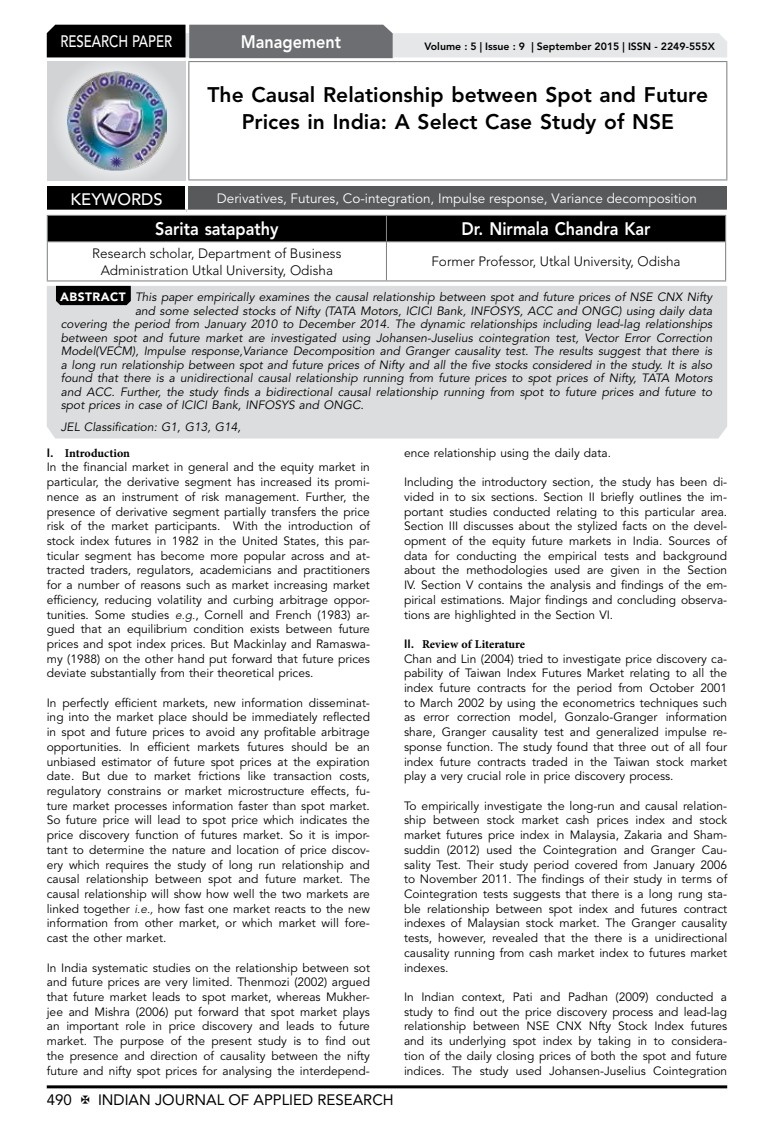
<style>
.page{position:relative;width:774px;height:1136px;background:#fff}
.page>*{position:absolute;margin:0;border:0;box-sizing:border-box;transform-origin:0 0}
.t1{font:800 21px/26.2px "Avenir LT Std";color:#000;text-align:center}
.t2{font:800 18px "Avenir LT Std";color:#fff;scale:.9 1}
.t3{font:500 16.5px "Avenir LT Std";color:#fff;scale:.8 1}
.t4{font:500 16.5px "Avenir LT Std";color:#fff}
.t5{font:15px "Avenir LT Std";color:#000}
.t6{font:300 13.5px/16.2px "Avenir LT Std";color:#000;text-align:center}
.t7{font:13.5px "Avenir LT Std";color:#fff}
.t8{font:12px/14.7px "Avenir LT Std";color:#000;text-align:justify}
.t9{font:italic 12px "Avenir LT Std";color:#000}
.t10{font:700 12px "Minion Pro";letter-spacing:-.005em;color:#000}
.t11{font:800 10.5px "Avenir LT Std";color:#000}
.s1{font-weight:900;font-style:normal;color:#fff}
.s2{font-family:"Avenir LT Std";font-weight:800}
.s3{font-weight:300;font-style:italic}
</style>
<div class="page">
<hr style="left:47px;top:1085px;width:680px;height:3px;background:#000">
<div style="left:48px;top:62px;width:137px;height:118px;background:linear-gradient(to right,#d9dadb,#d9dadb)"></div>
<img style="left:68px;top:71px;width:99px;height:100px">
<svg style="left:47px;top:25px;width:680px;height:33px;background:#979899"></svg>
<hr style="left:188px;top:61px;width:539px;height:1px;background:#808285">
<hr style="left:188px;top:62px;width:1px;height:117px;background:#808285">
<hr style="left:726px;top:62px;width:1px;height:117px;background:#808285">
<hr style="left:188px;top:179px;width:539px;height:1px;background:#808285">
<div style="left:47px;top:215px;width:679px;height:26px;background:#000"></div>
<hr style="left:47px;top:241px;width:339px;height:1px;background:#808285">
<hr style="left:47px;top:242px;width:1px;height:38px;background:#808285">
<hr style="left:386px;top:241px;width:340px;height:1px;background:#808285">
<hr style="left:386px;top:242px;width:1px;height:38px;background:#808285">
<hr style="left:725px;top:242px;width:1px;height:38px;background:#808285">
<hr style="left:47px;top:280px;width:339px;height:1px;background:#808285">
<hr style="left:386px;top:280px;width:340px;height:1px;background:#808285">
<div style="left:47px;top:186px;width:139px;height:25px;background:#000"></div>
<div style="left:186px;top:186px;width:541px;height:25px;background:#58595b"></div>
<hr style="left:185px;top:186px;width:3px;height:24px;background:#fff">
<hr style="left:47px;top:210px;width:139px;height:3px;background:#fff">
<hr style="left:186px;top:210px;width:541px;height:3px;background:#fff">
<div style="left:47px;top:286px;width:680px;height:152px;background:#dcddde"></div>
<svg style="left:56px;top:286px;width:75px;height:19px"></svg>
<h3 class="t3" style="left:60px;top:32px;width:139px">RESEARCH PAPER</h3>
<h2 class="t2" style="left:241px;top:31px;width:113px">Management</h2>
<p class="t11" style="left:424px;top:41px;width:292px">Volume : 5 | Issue : 9 | September 2015 | ISSN - 2249-555X</p>
<h1 class="t1" style="left:208px;top:82px;width:502px">The Causal Relationship between Spot and Future<br>Prices in India: A Select Case Study of NSE</h1>
<h3 class="t4" style="left:71px;top:189px;width:94px">KEYWORDS</h3>
<p class="t7" style="left:217px;top:190px;width:482px">Derivatives, Futures, Co-integration, Impulse response, Variance decomposition</p>
<h2 class="t2" style="left:155px;top:218px;width:139px">Sarita satapathy</h2>
<h2 class="t2" style="left:461px;top:218px;width:211px">Dr. Nirmala Chandra Kar</h2>
<p class="t6" style="left:92px;top:245px;width:251px">Research scholar, Department of Business<br>Administration Utkal University, Odisha</p>
<p class="t6" style="left:431px;top:254px;width:251px">Former Professor, Utkal University, Odisha</p>
<p class="t9" style="left:60px;top:290px;width:654px"><span class="s1">ABSTRACT</span> This paper empirically examines the causal relationship between spot and future prices of NSE CNX Nifty</p>
<p class="t9" style="left:135px;top:303px;width:579px">and some selected stocks of Nifty (TATA Motors, ICICI Bank, INFOSYS, ACC and ONGC) using daily data</p>
<p class="t9" style="left:61px;top:317px;width:653px">covering the period from January 2010 to December 2014. The dynamic relationships including lead-lag relationships</p>
<p class="t9" style="left:61px;top:330px;width:653px">between spot and future market are investigated using Johansen-Juselius cointegration test, Vector Error Correction</p>
<p class="t9" style="left:61px;top:344px;width:653px">Model(VECM), Impulse response,Variance Decomposition and Granger causality test. The results suggest that there is</p>
<p class="t9" style="left:61px;top:357px;width:653px">a long run relationship between spot and future prices of Nifty and all the five stocks considered in the study. It is also</p>
<p class="t9" style="left:61px;top:371px;width:653px">found that there is a unidirectional causal relationship running from future prices to spot prices of Nifty, TATA Motors</p>
<p class="t9" style="left:61px;top:384px;width:653px">and ACC. Further, the study finds a bidirectional causal relationship running from spot to future prices and future to</p>
<p class="t9" style="left:61px;top:398px;width:304px">spot prices in case of ICICI Bank, INFOSYS and ONGC.</p>
<p class="t9" style="left:61px;top:420px;width:182px">JEL Classification: G1, G13, G14,</p>
<p class="t10" style="left:47px;top:445px;width:85px"><span class="s2">I.</span> Introduction</p>
<p class="t8" style="left:47px;top:460px;width:325px">In the financial market in general and the equity market in particular, the derivative segment has increased its promi&shy;nence as an instrument of risk management. Further, the presence of derivative segment partially transfers the price risk of the market participants. With the introduction of stock index futures in 1982 in the United States, this par&shy;ticular segment has become more popular across and at&shy;tracted traders, regulators, academicians and practitioners for a number of reasons such as market increasing market efficiency, reducing volatility and curbing arbitrage oppor&shy;tunities. Some studies <span class="s3">e.g.</span>, Cornell and French (1983) ar&shy;gued that an equilibrium condition exists between future prices and spot index prices. But Mackinlay and Ramaswa&shy;my (1988) on the other hand put forward that future prices deviate substantially from their theoretical prices.</p>
<p class="t8" style="left:47px;top:695px;width:325px">In perfectly efficient markets, new information disseminat&shy;ing into the market place should be immediately reflected in spot and future prices to avoid any profitable arbitrage opportunities. In efficient markets futures should be an unbiased estimator of future spot prices at the expiration date. But due to market frictions like transaction costs, regulatory constrains or market microstructure effects, fu&shy;ture market processes information faster than spot market.<br>So future price will lead to spot price which indicates the price discovery function of futures market. So it is impor&shy;tant to determine the nature and location of price discov&shy;ery which requires the study of long run relationship and causal relationship between spot and future market. The causal relationship will show how well the two markets are linked together <span class="s3">i.e.,</span> how fast one market reacts to the new information from other market, or which market will fore&shy;cast the other market.</p>
<p class="t8" style="left:47px;top:960px;width:325px">In India systematic studies on the relationship between sot and future prices are very limited. Thenmozi (2002) argued that future market leads to spot market, whereas Mukher&shy;jee and Mishra (2006) put forward that spot market plays an important role in price discovery and leads to future market. The purpose of the present study is to find out the presence and direction of causality between the nifty future and nifty spot prices for analysing the interdepend-</p>
<p class="t8" style="left:404px;top:445px;width:209px">ence relationship using the daily data.</p>
<p class="t8" style="left:404px;top:475px;width:325px">Including the introductory section, the study has been di&shy;vided in to six sections. Section II briefly outlines the im&shy;portant studies conducted relating to this particular area.<br>Section III discusses about the stylized facts on the devel&shy;opment of the equity future markets in India. Sources of data for conducting the empirical tests and background about the methodologies used are given in the Section IV. Section V contains the analysis and findings of the em&shy;pirical estimations. Major findings and concluding observa&shy;tions are highlighted in the Section VI.</p>
<p class="t10" style="left:404px;top:637px;width:123px"><span class="s2">II.</span> Review of Literature</p>
<p class="t8" style="left:404px;top:651px;width:325px">Chan and Lin (2004) tried to investigate price discovery ca&shy;pability of Taiwan Index Futures Market relating to all the index future contracts for the period from October 2001 to March 2002 by using the econometrics techniques such as error correction model, Gonzalo-Granger information share, Granger causality test and generalized impulse re&shy;sponse function. The study found that three out of all four index future contracts traded in the Taiwan stock market play a very crucial role in price discovery process.</p>
<p class="t8" style="left:404px;top:798px;width:325px">To empirically investigate the long-run and causal relation&shy;ship between stock market cash prices index and stock market futures price index in Malaysia, Zakaria and Sham&shy;suddin (2012) used the Cointegration and Granger Cau&shy;sality Test. Their study period covered from January 2006 to November 2011. The findings of their study in terms of Cointegration tests suggests that there is a long rung sta&shy;ble relationship between spot index and futures contract indexes of Malaysian stock market. The Granger causality tests, however, revealed that the there is a unidirectional causality running from cash market index to futures market indexes.</p>
<p class="t8" style="left:404px;top:989px;width:325px">In Indian context, Pati and Padhan (2009) conducted a study to find out the price discovery process and lead-lag relationship between NSE CNX Nfty Stock Index futures and its underlying spot index by taking in to considera&shy;tion of the daily closing prices of both the spot and future indices. The study used Johansen-Juselius Cointegration</p>
<p class="t5" style="left:47px;top:1090px;width:27px">490</p>
<p class="t5" style="left:98px;top:1090px;width:297px">INDIAN JOURNAL OF APPLIED RESEARCH</p>
</div>
